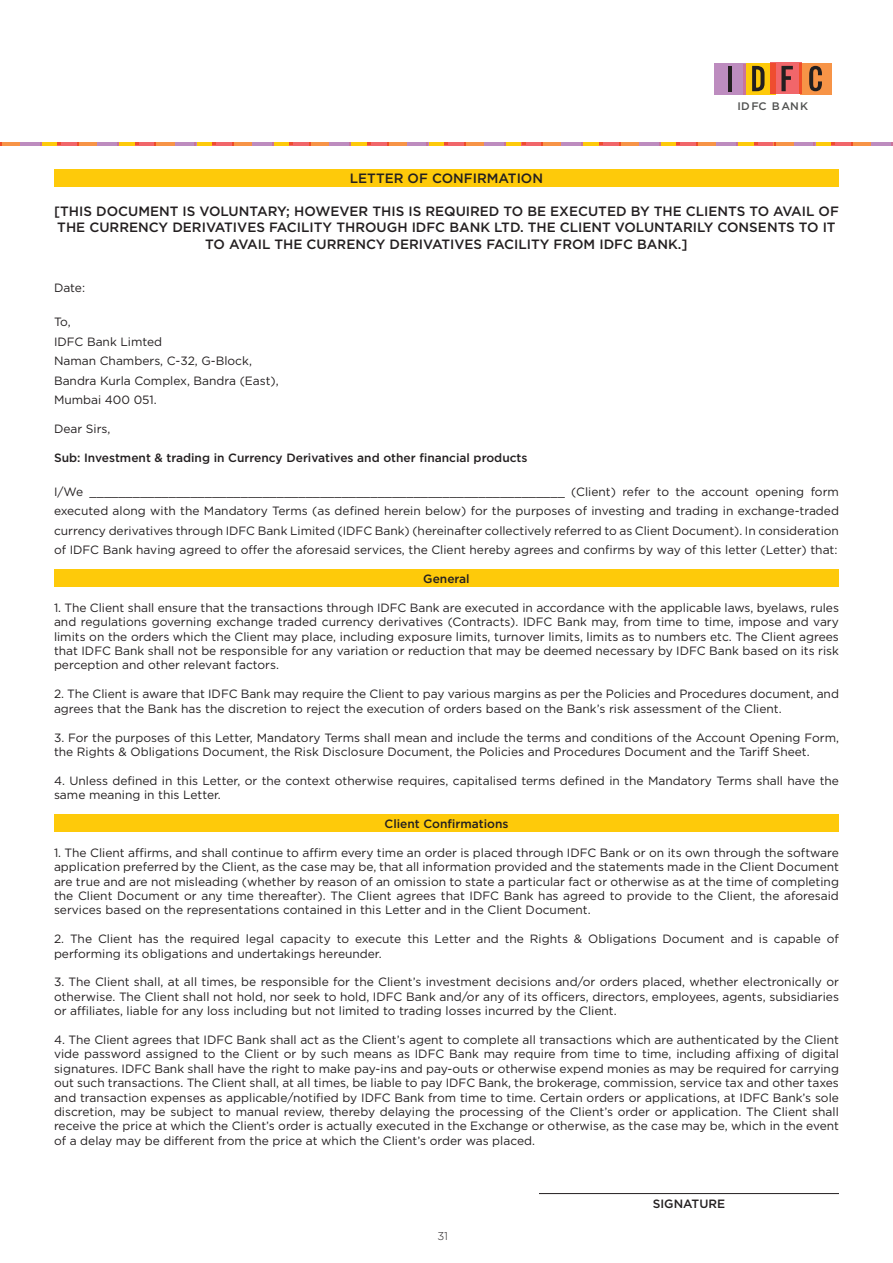
<style>
.page{position:relative;width:893px;height:1263px;background:#fff}
.page>*{position:absolute;margin:0;border:0;box-sizing:border-box;transform-origin:0 0}
.t1{font:500 13.5px/16.2px "Gotham";color:#231f20;text-align:center}
.t2{font:12px/14.4px "Gotham";color:#231f20;text-align:justify}
.t3{font:500 12px "Gotham";color:#231f20}
.sub_heading{font:300 11.25px "Gotham";color:#231f20}
.t4{font:500 10.95px "Gotham";letter-spacing:.06em;color:#515251}
</style>
<div class="page">
<div style="left:744px;top:64px;width:31px;height:31px;background:#feca0a"></div>
<div style="left:714px;top:63px;width:32px;height:31px;background:#bd8cbf"></div>
<div style="left:770px;top:62px;width:32px;height:32px;background:linear-gradient(to bottom,#f1666a,#f1666a)"></div>
<div style="left:800px;top:63px;width:31px;height:31px;background:#f79447"></div>
<hr style="left:744px;top:64px;width:2px;height:30px;background:#c9749c">
<div style="left:770px;top:64px;width:5px;height:30px;background:#ef4d2f"></div>
<hr style="left:800px;top:63px;width:2px;height:31px;background:#f04d28">
<svg style="left:809px;top:66px;width:13px;height:25px"></svg>
<svg style="left:781px;top:66px;width:12px;height:25px"></svg>
<hr style="left:728px;top:66px;width:4px;height:25px;background:#231f20">
<svg style="left:752px;top:66px;width:12px;height:25px"></svg>
<hr style="left:0;top:142px;width:21px;height:3px;background:#f79447">
<hr style="left:40px;top:142px;width:21px;height:3px;background:#feca0a">
<hr style="left:20px;top:142px;width:21px;height:3px;background:#bd8cbf">
<hr style="left:57px;top:142px;width:22px;height:3px;background:#f1666a">
<hr style="left:77px;top:142px;width:22px;height:3px;background:#f79447">
<svg style="left:57px;top:142px;width:4px;height:3px"></svg>
<hr style="left:117px;top:142px;width:21px;height:3px;background:#feca0a">
<hr style="left:97px;top:142px;width:22px;height:3px;background:#bd8cbf">
<hr style="left:135px;top:142px;width:21px;height:3px;background:#f1666a">
<hr style="left:155px;top:142px;width:21px;height:3px;background:#f79447">
<hr style="left:195px;top:142px;width:21px;height:3px;background:#feca0a">
<hr style="left:175px;top:142px;width:21px;height:3px;background:#bd8cbf">
<hr style="left:212px;top:142px;width:22px;height:3px;background:#f1666a">
<hr style="left:232px;top:142px;width:21px;height:3px;background:#f79447">
<svg style="left:212px;top:142px;width:4px;height:3px"></svg>
<hr style="left:272px;top:142px;width:21px;height:3px;background:#feca0a">
<hr style="left:252px;top:142px;width:22px;height:3px;background:#bd8cbf">
<hr style="left:290px;top:142px;width:21px;height:3px;background:#f1666a">
<hr style="left:310px;top:142px;width:21px;height:3px;background:#f79447">
<hr style="left:349px;top:142px;width:22px;height:3px;background:#feca0a">
<hr style="left:330px;top:142px;width:21px;height:3px;background:#bd8cbf">
<hr style="left:367px;top:142px;width:21px;height:3px;background:#f1666a">
<hr style="left:387px;top:142px;width:21px;height:3px;background:#f79447">
<svg style="left:367px;top:142px;width:4px;height:3px"></svg>
<hr style="left:427px;top:142px;width:21px;height:3px;background:#feca0a">
<hr style="left:407px;top:142px;width:21px;height:3px;background:#bd8cbf">
<hr style="left:444px;top:142px;width:22px;height:3px;background:#f1666a">
<hr style="left:464px;top:142px;width:22px;height:3px;background:#f79447">
<svg style="left:444px;top:142px;width:4px;height:3px"></svg>
<hr style="left:504px;top:142px;width:21px;height:3px;background:#feca0a">
<hr style="left:484px;top:142px;width:22px;height:3px;background:#bd8cbf">
<hr style="left:522px;top:142px;width:21px;height:3px;background:#f1666a">
<hr style="left:542px;top:142px;width:21px;height:3px;background:#f79447">
<hr style="left:581px;top:142px;width:22px;height:3px;background:#feca0a">
<hr style="left:562px;top:142px;width:21px;height:3px;background:#bd8cbf">
<hr style="left:599px;top:142px;width:21px;height:3px;background:#f1666a">
<hr style="left:619px;top:142px;width:21px;height:3px;background:#f79447">
<svg style="left:599px;top:142px;width:4px;height:3px"></svg>
<hr style="left:659px;top:142px;width:21px;height:3px;background:#feca0a">
<hr style="left:639px;top:142px;width:21px;height:3px;background:#bd8cbf">
<hr style="left:676px;top:142px;width:22px;height:3px;background:#f1666a">
<hr style="left:696px;top:142px;width:22px;height:3px;background:#f79447">
<svg style="left:676px;top:142px;width:4px;height:3px"></svg>
<hr style="left:736px;top:142px;width:21px;height:3px;background:#feca0a">
<hr style="left:716px;top:142px;width:22px;height:3px;background:#bd8cbf">
<hr style="left:754px;top:142px;width:21px;height:3px;background:#f1666a">
<hr style="left:774px;top:142px;width:21px;height:3px;background:#f79447">
<hr style="left:814px;top:142px;width:21px;height:3px;background:#feca0a">
<hr style="left:794px;top:142px;width:21px;height:3px;background:#bd8cbf">
<hr style="left:831px;top:142px;width:22px;height:3px;background:#f1666a">
<hr style="left:851px;top:142px;width:21px;height:3px;background:#f79447">
<svg style="left:831px;top:142px;width:4px;height:3px"></svg>
<hr style="left:872px;top:142px;width:21px;height:3px;background:#bd8cbf">
<div style="left:54px;top:815px;width:785px;height:17px;background:#feca0a"></div>
<div style="left:54px;top:570px;width:785px;height:17px;background:#feca0a"></div>
<div style="left:54px;top:169px;width:785px;height:17px;background:#feca0a"></div>
<hr style="left:539px;top:1193px;width:300px;height:1px;background:#231f20">
<p class="t4" style="left:738px;top:100px;width:72px">IDFC BANK</p>
<p class="t1" style="left:350px;top:170px;width:195px">LETTER OF CONFIRMATION</p>
<p class="t1" style="left:54px;top:203px;width:786px">[THIS DOCUMENT IS VOLUNTARY; HOWEVER THIS IS REQUIRED TO BE EXECUTED BY THE CLIENTS TO AVAIL OF<br>THE CURRENCY DERIVATIVES FACILITY THROUGH IDFC BANK LTD. THE CLIENT VOLUNTARILY CONSENTS TO IT<br>TO AVAIL THE CURRENCY DERIVATIVES FACILITY FROM IDFC BANK.]</p>
<p class="t2" style="left:54px;top:281px;width:33px">Date:</p>
<p class="t2" style="left:54px;top:315px;width:18px">To,</p>
<p class="t2" style="left:54px;top:334px;width:110px">IDFC Bank Limted</p>
<p class="t2" style="left:54px;top:354px;width:199px">Naman Chambers, C-32, G-Block,</p>
<p class="t2" style="left:54px;top:373px;width:226px">Bandra Kurla Complex, Bandra (East),</p>
<p class="t2" style="left:54px;top:393px;width:104px">Mumbai 400 051.</p>
<p class="t2" style="left:54px;top:421px;width:58px">Dear Sirs,</p>
<p class="t3" style="left:54px;top:451px;width:475px">Sub: Investment &amp; trading in Currency Derivatives and other financial products</p>
<p class="t2" style="left:54px;top:482px;width:786px;line-height:19.5px">I/We __________________________________________________________________ (Client) refer to the account opening form executed along with the Mandatory Terms (as defined herein below) for the purposes of investing and trading in exchange-traded currency derivatives through IDFC Bank Limited (IDFC Bank) (hereinafter collectively referred to as Client Document). In consideration of IDFC Bank having agreed to offer the aforesaid services, the Client hereby agrees and confirms by way of this letter (Letter) that:</p>
<p class="t3" style="left:423px;top:572px;width:48px">General</p>
<p class="t2" style="left:54px;top:600px;width:786px">1. The Client shall ensure that the transactions through IDFC Bank are executed in accordance with the applicable laws, byelaws, rules and regulations governing exchange traded currency derivatives (Contracts). IDFC Bank may, from time to time, impose and vary limits on the orders which the Client may place, including exposure limits, turnover limits, limits as to numbers etc. The Client agrees that IDFC Bank shall not be responsible for any variation or reduction that may be deemed necessary by IDFC Bank based on its risk perception and other relevant factors.</p>
<p class="t2" style="left:54px;top:687px;width:786px">2. The Client is aware that IDFC Bank may require the Client to pay various margins as per the Policies and Procedures document, and agrees that the Bank has the discretion to reject the execution of orders based on the Bank’s risk assessment of the Client.</p>
<p class="t2" style="left:54px;top:730px;width:786px">3. For the purposes of this Letter, Mandatory Terms shall mean and include the terms and conditions of the Account Opening Form, the Rights &amp; Obligations Document, the Risk Disclosure Document, the Policies and Procedures Document and the Tariff Sheet.</p>
<p class="t2" style="left:54px;top:773px;width:786px">4. Unless defined in this Letter, or the context otherwise requires, capitalised terms defined in the Mandatory Terms shall have the same meaning in this Letter.</p>
<p class="t3" style="left:384px;top:817px;width:125px">Client Confirmations</p>
<p class="t2" style="left:54px;top:845px;width:787px">1. The Client affirms, and shall continue to affirm every time an order is placed through IDFC Bank or on its own through the software application preferred by the Client, as the case may be, that all information provided and the statements made in the Client Document are true and are not misleading (whether by reason of an omission to state a particular fact or otherwise as at the time of completing the Client Document or any time thereafter). The Client agrees that IDFC Bank has agreed to provide to the Client, the aforesaid services based on the representations contained in this Letter and in the Client Document.</p>
<p class="t2" style="left:54px;top:931px;width:786px">2. The Client has the required legal capacity to execute this Letter and the Rights &amp; Obligations Document and is capable of performing its obligations and undertakings hereunder.</p>
<p class="t2" style="left:54px;top:975px;width:786px">3. The Client shall, at all times, be responsible for the Client’s investment decisions and/or orders placed, whether electronically or otherwise. The Client shall not hold, nor seek to hold, IDFC Bank and/or any of its officers, directors, employees, agents, subsidiaries or affiliates, liable for any loss including but not limited to trading losses incurred by the Client.</p>
<p class="t2" style="left:54px;top:1032px;width:786px">4. The Client agrees that IDFC Bank shall act as the Client’s agent to complete all transactions which are authenticated by the Client vide password assigned to the Client or by such means as IDFC Bank may require from time to time, including affixing of digital signatures. IDFC Bank shall have the right to make pay-ins and pay-outs or otherwise expend monies as may be required for carrying out such transactions. The Client shall, at all times, be liable to pay IDFC Bank, the brokerage, commission, service tax and other taxes and transaction expenses as applicable/notified by IDFC Bank from time to time. Certain orders or applications, at IDFC Bank’s sole discretion, may be subject to manual review, thereby delaying the processing of the Client’s order or application. The Client shall receive the price at which the Client’s order is actually executed in the Exchange or otherwise, as the case may be, which in the event of a delay may be different from the price at which the Client’s order was placed.</p>
<p class="sub_heading" style="left:437px;top:1229px;width:12px">31</p>
<p class="t3" style="left:653px;top:1196px;width:74px">SIGNATURE</p>
</div>
